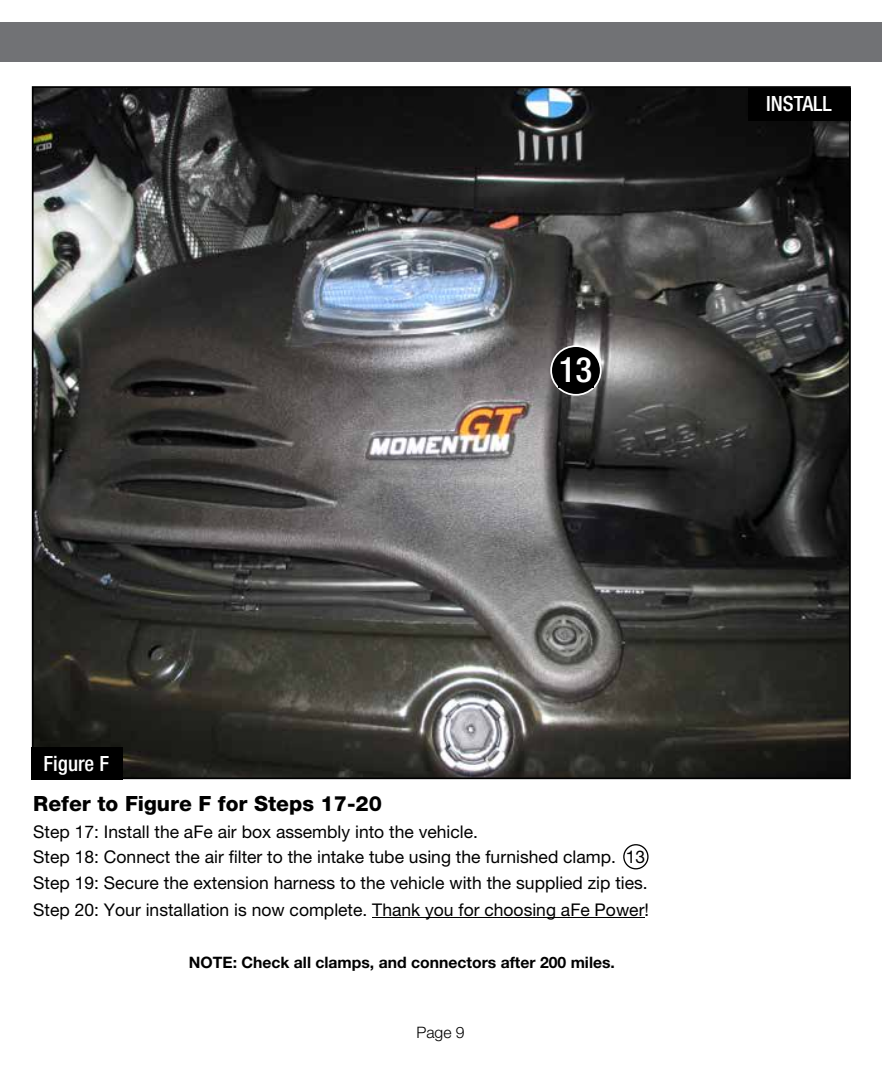
<style>
.page{position:relative;width:882px;height:1071px;background:#fff}
.page>*{position:absolute;margin:0;border:0;box-sizing:border-box;transform-origin:0 0}
.t1{font:500 condensed 35px "Helvetica Neue";color:#fff}
.t2{font:800 21px "Helvetica Neue";color:#000}
.t3{font:500 condensed 21px "Helvetica Neue";color:#fff}
.t4{font:17.5px/25.9px "Helvetica Neue";color:#000}
.t5{font:700 15.75px "Helvetica Neue";color:#000}
.t6{font:300 15.75px "Helvetica Neue";color:#000}
</style>
<div class="page">
<div style="left:0;top:23px;width:882px;height:39px;background:#717275"></div>
<img style="left:35px;top:89px;width:813px;height:687px">
<hr style="left:372px;top:917px;width:273px;height:1px;background:#000">
<div style="left:32px;top:747px;width:91px;height:33px;background:#000"></div>
<div style="left:623px;top:844px;width:26px;height:25px;border:1px solid #000;border-radius:50%"></div>
<div style="left:748px;top:88px;width:102px;height:33px;background:#000"></div>
<svg style="left:551px;top:346px;width:50px;height:49px"></svg>
<div style="left:550px;top:345px;width:52px;height:51px;border:2px solid #fff;border-radius:50%"></div>
<div style="left:559px;top:355px;width:35px;height:33px;background:#000"></div>
<h1 class="t1" style="left:559px;top:349px;width:35px">13</h1>
<p class="t3" style="left:766px;top:91px;width:67px">INSTALL</p>
<p class="t3" style="left:44px;top:751px;width:67px">Figure F</p>
<p class="t2" style="left:33px;top:791px;width:350px">Refer to Figure F for Steps 17-20</p>
<p class="t4" style="left:33px;top:819px;width:617px">Step 17: Install the aFe air box assembly into the vehicle.<br>Step 18: Connect the air filter to the intake tube using the furnished clamp. 13<br>Step 19: Secure the extension harness to the vehicle with the supplied zip ties.<br>Step 20: Your installation is now complete. Thank you for choosing aFe Power!</p>
<p class="t5" style="left:189px;top:953px;width:428px">NOTE: Check all clamps, and connectors after 200 miles.</p>
<p class="t6" style="left:417px;top:1023px;width:50px">Page 9</p>
</div>
